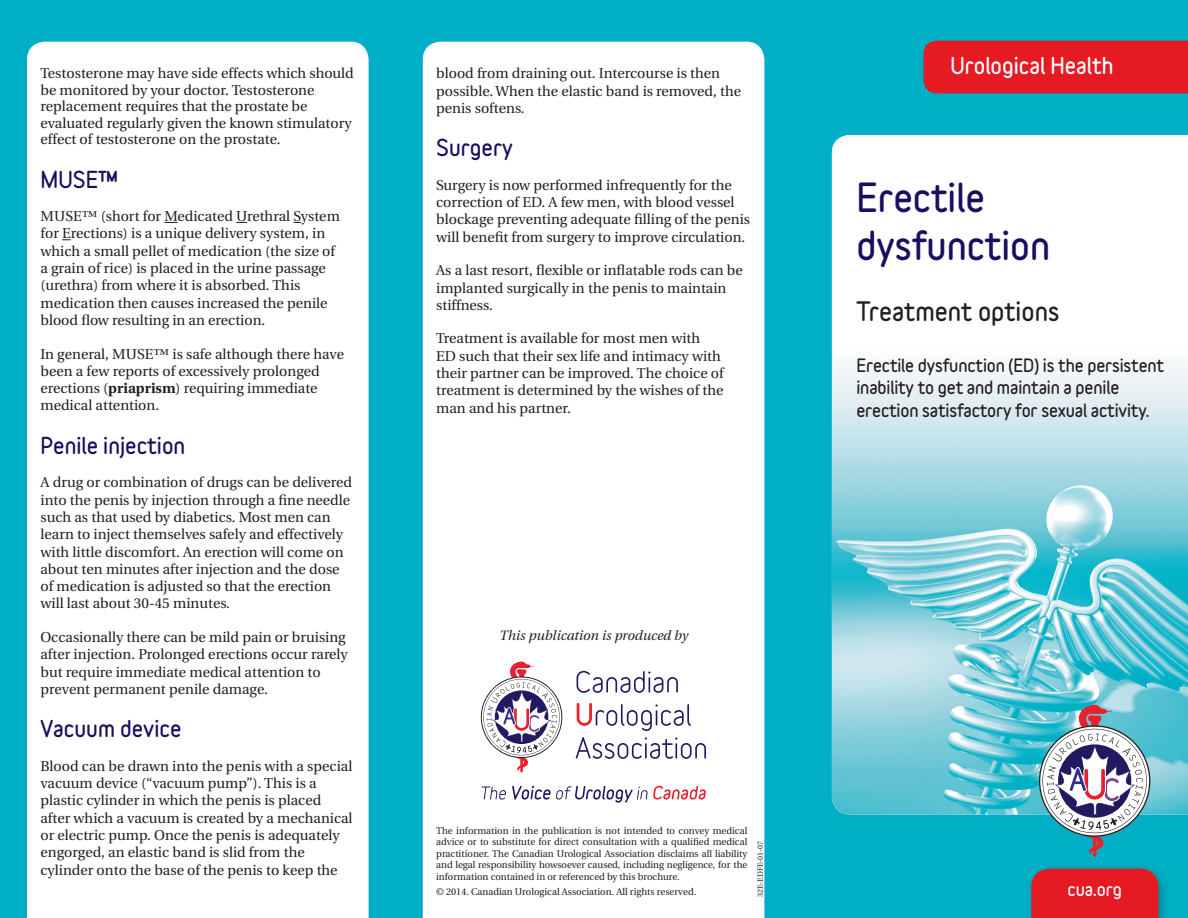
<style>
.page{position:relative;width:1188px;height:918px;background:#00aec5}
.page>*{position:absolute;margin:0;border:0;box-sizing:border-box;transform-origin:0 0}
.t1{font:900 36px/48px "Variable";color:#1a0e60}
.Body_-_UTI_Female{font:900 24px "Variable";color:#231f20}
.t2{font:900 21px "Variable";color:#1a0e60}
.t3{font:900 21px "Variable";color:#fff}
.Body_-_UTI_Female-2{font:900 16.5px/22.5px "Variable";letter-spacing:-.01em;color:#231f20}
.t4{font:900 16.5px "Variable";color:#fff}
.t5{font:14.4px/17.4px "Utopia";color:#231f20}
.t6{font:italic 13.5px "Utopia";color:#231f20}
.t7{font:9.75px/11.4px "Utopia";color:#231f20;text-align:justify}
.t8{font:7.5px "Utopia";color:#231f20}
.s1{font-weight:700}
</style>
<div class="page">
<img style="left:832px;top:135px;width:356px;height:679px">
<div style="left:1026px;top:863px;width:144px;height:55px;background:#231f20;opacity:.3"></div>
<div style="left:1031px;top:869px;width:127px;height:49px;background:#e51a23"></div>
<div style="left:923px;top:41px;width:265px;height:52px;background:#e51a23"></div>
<div style="left:423px;top:42px;width:341px;height:876px;background:#fff"></div>
<div style="left:27px;top:42px;width:342px;height:876px;background:#fff"></div>
<svg style="left:577px;top:671px;width:101px;height:22px"></svg>
<svg style="left:577px;top:703px;width:114px;height:28px"></svg>
<svg style="left:576px;top:737px;width:130px;height:22px"></svg>
<svg style="left:481px;top:787px;width:25px;height:13px"></svg>
<svg style="left:512px;top:786px;width:194px;height:17px"></svg>
<svg style="left:481px;top:662px;width:81px;height:111px"></svg>
<svg style="left:1039px;top:705px;width:111px;height:152px"></svg>
<svg style="left:164px;top:222px;width:14px;height:1px"></svg>
<p class="t5" style="left:40px;top:65px;width:315px;line-height:16.5px">Testosterone may have side effects which should be monitored by your doctor. Testosterone replacement requires that the prostate be evaluated regularly given the known stimulatory effect of testosterone on the prostate.</p>
<p class="t2" style="left:40px;top:163px;width:79px">MUSE™</p>
<p class="t5" style="left:40px;top:208px;width:301px">MUSE™ (short for Medicated Urethral System for Erections) is a unique delivery system, in which a small pellet of medication (the size of a grain of rice) is placed in the urine passage (urethra) from where it is absorbed. This medication then causes increased the penile blood flow resulting in an erection.</p>
<p class="t5" style="left:40px;top:345px;width:305px">In general, MUSE™ is safe although there have been a few reports of excessively prolonged erections (<span class="s1">priaprism</span>) requiring immediate medical attention.</p>
<p class="t2" style="left:40px;top:429px;width:146px">Penile injection</p>
<p class="t5" style="left:40px;top:474px;width:313px">A drug or combination of drugs can be delivered into the penis by injection through a fine needle such as that used by diabetics. Most men can learn to inject themselves safely and effectively with little discomfort. An erection will come on about ten minutes after injection and the dose of medication is adjusted so that the erection will last about 30-45 minutes.</p>
<p class="t5" style="left:40px;top:629px;width:309px">Occasionally there can be mild pain or bruising after injection. Prolonged erections occur rarely but require immediate medical attention to prevent permanent penile damage.</p>
<p class="t2" style="left:40px;top:712px;width:142px">Vacuum device</p>
<p class="t5" style="left:40px;top:757px;width:314px">Blood can be drawn into the penis with a special vacuum device (“vacuum pump”). This is a plastic cylinder in which the penis is placed after which a vacuum is created by a mechanical or electric pump. Once the penis is adequately engorged, an elastic band is slid from the cylinder onto the base of the penis to keep the</p>
<p class="t5" style="left:436px;top:65px;width:306px">blood from draining out. Intercourse is then possible. When the elastic band is removed, the penis softens.</p>
<p class="t2" style="left:436px;top:131px;width:78px">Surgery</p>
<p class="t5" style="left:436px;top:176px;width:315px">Surgery is now performed infrequently for the correction of ED. A few men, with blood vessel blockage preventing adequate filling of the penis will benefit from surgery to improve circulation.</p>
<p class="t5" style="left:436px;top:262px;width:308px">As a last resort, flexible or inflatable rods can be implanted surgically in the penis to maintain stiffness.</p>
<p class="t5" style="left:436px;top:330px;width:289px">Treatment is available for most men with<br>ED such that their sex life and intimacy with their partner can be improved. The choice of treatment is determined by the wishes of the man and his partner.</p>
<p class="t6" style="left:499px;top:628px;width:190px">This publication is produced by</p>
<p class="t7" style="left:436px;top:825px;width:313px">The information in the publication is not intended to convey medical advice or to substitute for direct consultation with a qualified medical practitioner. The Canadian Urological Association disclaims all liability and legal responsibility howsoever caused, including negligence, for the information contained in or referenced by this brochure.</p>
<p class="t7" style="left:436px;top:886px;width:262px">© 2014. Canadian Urological Association. All rights reserved.</p>
<p class="t8" style="left:756px;top:897px;width:58px;rotate:-90deg">32E-EDFE-01-07</p>
<p class="t3" style="left:950px;top:49px;width:165px">Urological Health</p>
<p class="t1" style="left:856px;top:173px;width:195px">Erectile dysfunction</p>
<p class="Body_-_UTI_Female" style="left:856px;top:293px;width:205px">Treatment options</p>
<p class="Body_-_UTI_Female-2" style="left:856px;top:353px;width:309px">Erectile dysfunction (ED) is the persistent inability to get and maintain a penile erection satisfactory for sexual activity.</p>
<p class="t4" style="left:1067px;top:877px;width:56px">cua.org</p>
</div>
